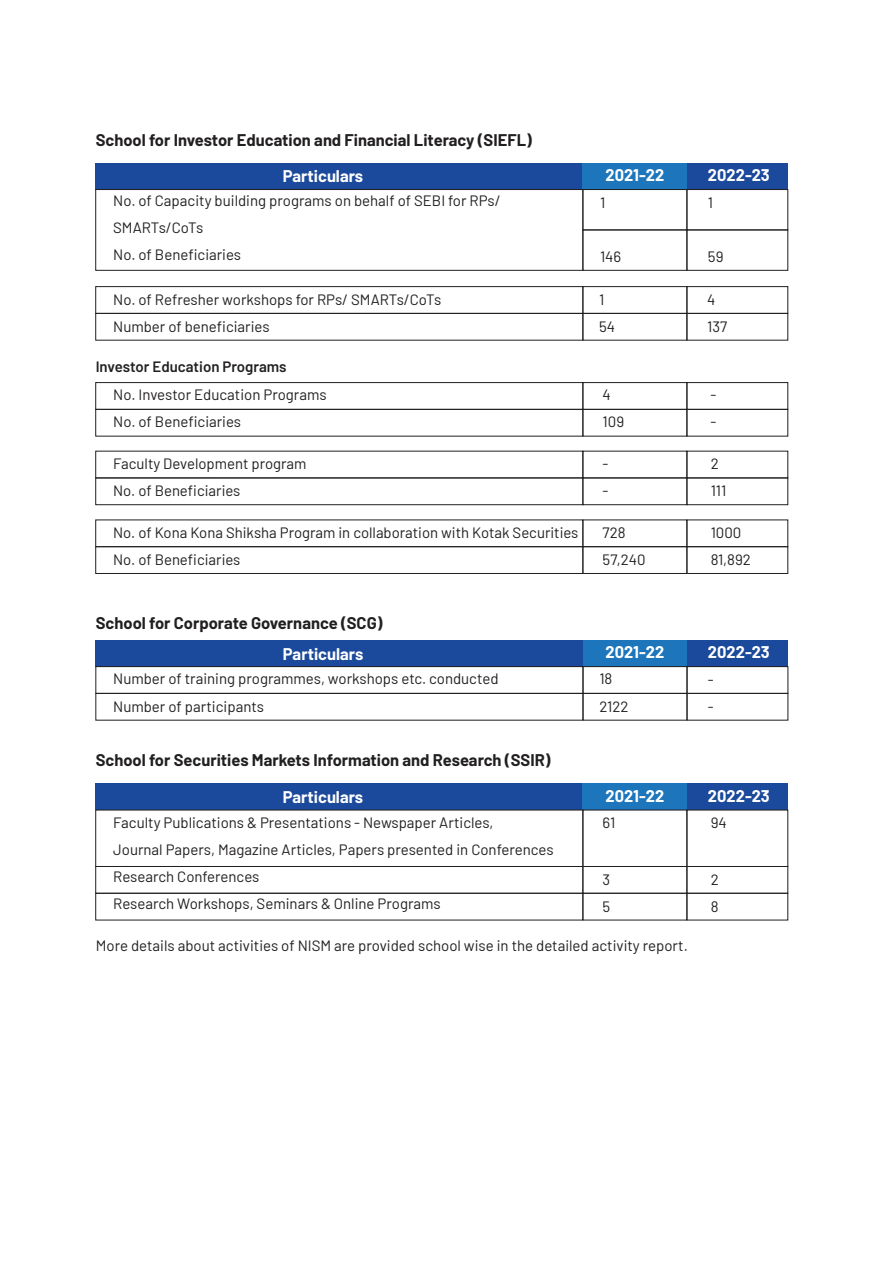
<style>
.page{position:relative;width:893px;height:1263px;background:#fff}
.page>*{position:absolute;margin:0;border:0;box-sizing:border-box;transform-origin:0 0}
.t1{font:700 16.5px "Barlow";color:#221f1f}
.t2{font:700 16.5px "Barlow";color:#fff}
.t3{font:15px/27px "Barlow";color:#221f1f}
.t4{font:600 15px "Barlow";color:#221f1f}
.t5{font:15px "Barlow";color:#231f20}
</style>
<div class="page">
<div style="left:96px;top:783px;width:487px;height:27px;background:#1b499b"></div>
<div style="left:583px;top:783px;width:104px;height:27px;background:#1d76bb"></div>
<div style="left:687px;top:783px;width:101px;height:27px;background:#1b499b"></div>
<div style="left:95px;top:866px;width:488px;height:28px;border:1px solid #221f1f"></div>
<div style="left:582px;top:810px;width:105px;height:57px;border:1px solid #221f1f"></div>
<div style="left:686px;top:866px;width:102px;height:28px;border:1px solid #221f1f"></div>
<div style="left:95px;top:893px;width:488px;height:27px;border:1px solid #221f1f"></div>
<div style="left:582px;top:893px;width:105px;height:27px;border:1px solid #221f1f"></div>
<div style="left:686px;top:893px;width:102px;height:27px;border:1px solid #221f1f"></div>
<div style="left:96px;top:163px;width:487px;height:27px;background:#1b499b"></div>
<div style="left:583px;top:163px;width:104px;height:27px;background:#1d76bb"></div>
<div style="left:687px;top:163px;width:101px;height:27px;background:#1b499b"></div>
<div style="left:95px;top:189px;width:488px;height:82px;border:1px solid #221f1f"></div>
<div style="left:95px;top:286px;width:488px;height:28px;border:1px solid #221f1f"></div>
<div style="left:582px;top:286px;width:105px;height:28px;border:1px solid #221f1f"></div>
<div style="left:686px;top:286px;width:102px;height:28px;border:1px solid #221f1f"></div>
<div style="left:95px;top:313px;width:488px;height:28px;border:1px solid #221f1f"></div>
<div style="left:582px;top:313px;width:105px;height:28px;border:1px solid #221f1f"></div>
<div style="left:686px;top:313px;width:102px;height:28px;border:1px solid #221f1f"></div>
<div style="left:95px;top:382px;width:488px;height:28px;border:1px solid #221f1f"></div>
<div style="left:582px;top:382px;width:105px;height:28px;border:1px solid #221f1f"></div>
<div style="left:686px;top:382px;width:102px;height:28px;border:1px solid #221f1f"></div>
<div style="left:95px;top:409px;width:488px;height:27px;border:1px solid #221f1f"></div>
<div style="left:582px;top:409px;width:105px;height:27px;border:1px solid #221f1f"></div>
<div style="left:686px;top:409px;width:102px;height:27px;border:1px solid #221f1f"></div>
<div style="left:96px;top:640px;width:487px;height:27px;background:#1b499b"></div>
<div style="left:583px;top:640px;width:104px;height:27px;background:#1d76bb"></div>
<div style="left:687px;top:640px;width:101px;height:27px;background:#1b499b"></div>
<div style="left:95px;top:666px;width:488px;height:28px;border:1px solid #221f1f"></div>
<div style="left:583px;top:666px;width:104px;height:28px;border:1px solid #221f1f"></div>
<div style="left:687px;top:666px;width:101px;height:28px;border:1px solid #221f1f"></div>
<div style="left:95px;top:693px;width:488px;height:27px;border:1px solid #221f1f"></div>
<div style="left:583px;top:693px;width:104px;height:27px;border:1px solid #221f1f"></div>
<div style="left:687px;top:693px;width:101px;height:27px;border:1px solid #221f1f"></div>
<div style="left:95px;top:477px;width:488px;height:28px;border:1px solid #221f1f"></div>
<div style="left:582px;top:477px;width:105px;height:28px;border:1px solid #221f1f"></div>
<div style="left:686px;top:477px;width:102px;height:28px;border:1px solid #221f1f"></div>
<div style="left:95px;top:546px;width:488px;height:28px;border:1px solid #221f1f"></div>
<div style="left:582px;top:546px;width:105px;height:28px;border:1px solid #221f1f"></div>
<div style="left:686px;top:546px;width:102px;height:28px;border:1px solid #221f1f"></div>
<div style="left:582px;top:230px;width:105px;height:41px;border:1px solid #221f1f"></div>
<div style="left:686px;top:230px;width:102px;height:41px;border:1px solid #221f1f"></div>
<div style="left:582px;top:189px;width:105px;height:41px;border:1px solid #221f1f"></div>
<div style="left:686px;top:189px;width:102px;height:41px;border:1px solid #221f1f"></div>
<p class="t1" style="left:96px;top:128px;width:438px">School for Investor Education and Financial Literacy (SIEFL)</p>
<p class="t2" style="left:283px;top:164px;width:82px">Particulars</p>
<p class="t2" style="left:605px;top:163px;width:60px">2021-22</p>
<p class="t2" style="left:708px;top:163px;width:63px">2022-23</p>
<p class="t3" style="left:113px;top:186px;width:389px">No. of Capacity building programs on behalf of SEBI for RPs/<br>SMARTs/CoTs<br>No. of Beneficiaries</p>
<p class="t3" style="left:113px;top:284px;width:330px">No. of Refresher workshops for RPs/ SMARTs/CoTs</p>
<p class="t3" style="left:599px;top:284px;width:7px">1</p>
<p class="t3" style="left:707px;top:284px;width:10px">4</p>
<p class="t3" style="left:113px;top:311px;width:158px">Number of beneficiaries</p>
<p class="t3" style="left:599px;top:311px;width:17px">54</p>
<p class="t3" style="left:707px;top:311px;width:22px">137</p>
<p class="t5" style="left:600px;top:192px;width:7px">1</p>
<p class="t5" style="left:708px;top:192px;width:7px">1</p>
<p class="t5" style="left:600px;top:246px;width:23px">146</p>
<p class="t5" style="left:708px;top:246px;width:17px">59</p>
<p class="t4" style="left:96px;top:356px;width:192px">Investor Education Programs</p>
<p class="t3" style="left:113px;top:380px;width:215px">No. Investor Education Programs<br>No. of Beneficiaries</p>
<p class="t3" style="left:603px;top:380px;width:10px">4</p>
<p class="t3" style="left:711px;top:380px;width:7px">-</p>
<p class="t3" style="left:603px;top:407px;width:23px">109</p>
<p class="t3" style="left:711px;top:407px;width:7px">-</p>
<p class="t3" style="left:113px;top:449px;width:195px">Faculty Development program<br>No. of Beneficiaries</p>
<p class="t3" style="left:603px;top:449px;width:7px">-</p>
<p class="t3" style="left:711px;top:449px;width:10px">2</p>
<p class="t3" style="left:603px;top:476px;width:7px">-</p>
<p class="t3" style="left:711px;top:476px;width:17px">111</p>
<p class="t3" style="left:113px;top:518px;width:467px">No. of Kona Kona Shiksha Program in collaboration with Kotak Securities<br>No. of Beneficiaries</p>
<p class="t3" style="left:603px;top:518px;width:44px">728<br>57,240</p>
<p class="t3" style="left:711px;top:518px;width:42px">1000<br>81,892</p>
<p class="t1" style="left:96px;top:611px;width:288px">School for Corporate Governance (SCG)</p>
<p class="t2" style="left:283px;top:641px;width:82px">Particulars</p>
<p class="t2" style="left:605px;top:640px;width:60px">2021-22</p>
<p class="t2" style="left:708px;top:640px;width:63px">2022-23</p>
<p class="t3" style="left:113px;top:664px;width:387px">Number of training programmes, workshops etc. conducted</p>
<p class="t3" style="left:599px;top:664px;width:15px">18</p>
<p class="t3" style="left:113px;top:691px;width:152px">Number of participants</p>
<p class="t3" style="left:599px;top:691px;width:31px">2122</p>
<p class="t3" style="left:708px;top:664px;width:7px">- -</p>
<p class="t1" style="left:96px;top:748px;width:456px">School for Securities Markets Information and Research (SSIR)</p>
<p class="t2" style="left:283px;top:785px;width:82px">Particulars</p>
<p class="t3" style="left:113px;top:808px;width:442px">Faculty Publications &amp; Presentations - Newspaper Articles,<br>Journal Papers, Magazine Articles, Papers presented in Conferences Research Conferences<br>Research Workshops, Seminars &amp; Online Programs</p>
<p class="t2" style="left:605px;top:784px;width:60px">2021-22</p>
<p class="t2" style="left:708px;top:784px;width:63px">2022-23</p>
<p class="t3" style="left:603px;top:807px;width:14px">61</p>
<p class="t3" style="left:603px;top:865px;width:9px">3<br>5</p>
<p class="t3" style="left:711px;top:807px;width:18px">94</p>
<p class="t3" style="left:711px;top:865px;width:10px">2<br>8</p>
<p class="t3" style="left:96px;top:931px;width:594px">More details about activities of NISM are provided school wise in the detailed activity report.</p>
</div>
